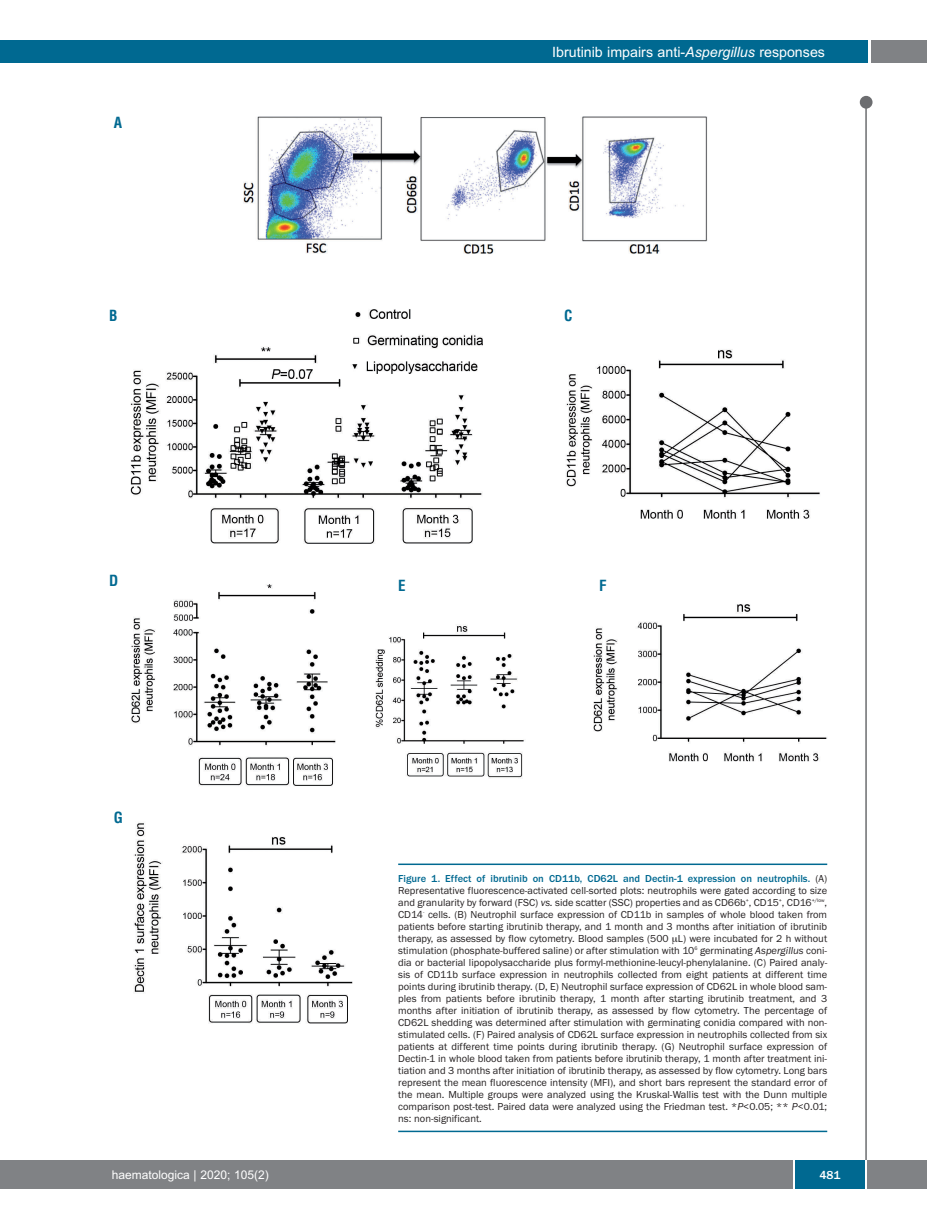
<style>
.page{position:relative;width:927px;height:1225px;background:#fff}
.page>*{position:absolute;margin:0;border:0;box-sizing:border-box;transform-origin:0 0}
.t1{font:700 condensed 15px "Helvetica";color:#006991}
.t2{font:14.25px "Arial";color:#fff}
.t3{font:12px "Arial";color:#fff}
.t4{font:500 12px "Franklin Gothic";color:#fff}
.t5{font:10.5px/12px "Franklin Gothic";color:#231f20;text-align:justify}
.s1{font-style:italic}
.s2{font-weight:500;color:#006991}
</style>
<div class="page">
<div style="left:860px;top:96px;width:12px;height:13px;background:#6c6d70;border-radius:50%"></div>
<hr style="left:865px;top:98px;width:2px;height:1062px;background:#6c6d70">
<div style="left:871px;top:40px;width:56px;height:22px;background:#808285"></div>
<div style="left:18px;top:40px;width:849px;height:22px;background:#006991"></div>
<div style="left:17px;top:1160px;width:910px;height:28px;background:#808285"></div>
<div style="left:795px;top:1160px;width:70px;height:28px;background:#006991"></div>
<hr style="left:793px;top:1160px;width:2px;height:28px;background:#fff">
<hr style="left:865px;top:1160px;width:2px;height:28px;background:#fff">
<div style="left:0;top:40px;width:19px;height:22px;background:#006991"></div>
<div style="left:0;top:1160px;width:18px;height:28px;background:#808285"></div>
<img style="left:130px;top:116px;width:697px;height:908px">
<hr style="left:398px;top:863px;width:429px;height:2px;background:#006991">
<hr style="left:398px;top:1130px;width:429px;height:2px;background:#006991">
<svg style="left:673px;top:937px;width:5px;height:7px"></svg>
<h1 class="t1" style="left:114px;top:115px;width:10px">A</h1>
<h2 class="t2" style="left:552px;top:44px;width:274px">Ibrutinib impairs anti-<span class="s1">Aspergillus</span> responses</h2>
<h1 class="t1" style="left:109px;top:307px;width:10px">B</h1>
<h1 class="t1" style="left:564px;top:307px;width:10px">C</h1>
<h1 class="t1" style="left:109px;top:572px;width:11px">D</h1>
<h1 class="t1" style="left:398px;top:577px;width:9px">E</h1>
<h1 class="t1" style="left:599px;top:577px;width:9px">F</h1>
<h1 class="t1" style="left:114px;top:809px;width:11px">G</h1>
<p class="t5" style="left:398px;top:872px;width:431px"><span class="s2">Figure 1. Effect of ibrutinib on CD11b, CD62L and Dectin-1 expression on neutrophils.</span> (A)<br>Representative fluorescence-activated cell-sorted plots: neutrophils were gated according to size and granularity by forward (FSC) <span class="s1">vs.</span> side scatter (SSC) properties and as CD66b<sup>+</sup>, CD15<sup>+</sup>, CD16<sup>+/low</sup>, CD14<sup>-</sup> cells. (B) Neutrophil surface expression of CD11b in samples of whole blood taken from patients before starting ibrutinib therapy, and 1 month and 3 months after initiation of ibrutinib therapy, as assessed by flow cytometry. Blood samples (500 L) were incubated for 2 h without stimulation (phosphate-buffered saline) or after stimulation with 10<sup>6</sup> germinating <span class="s1">Aspergillus</span> coni&shy;dia or bacterial lipopolysaccharide plus formyl-methionine-leucyl-phenylalanine. (C) Paired analy&shy;sis of CD11b surface expression in neutrophils collected from eight patients at different time points during ibrutinib therapy. (D, E) Neutrophil surface expression of CD62L in whole blood sam&shy;ples from patients before ibrutinib therapy, 1 month after starting ibrutinib treatment, and 3 months after initiation of ibrutinib therapy, as assessed by flow cytometry. The percentage of CD62L shedding was determined after stimulation with germinating conidia compared with non&shy;stimulated cells. (F) Paired analysis of CD62L surface expression in neutrophils collected from six patients at different time points during ibrutinib therapy. (G) Neutrophil surface expression of Dectin-1 in whole blood taken from patients before ibrutinib therapy, 1 month after treatment ini&shy;tiation and 3 months after initiation of ibrutinib therapy, as assessed by flow cytometry. Long bars represent the mean fluorescence intensity (MFI), and short bars represent the standard error of the mean. Multiple groups were analyzed using the Kruskal-Wallis test with the Dunn multiple comparison post-test. Paired data were analyzed using the Friedman test. *<span class="s1">P</span>&lt;0.05; ** <span class="s1">P</span>&lt;0.01; ns: non-significant.</p>
<p class="t3" style="left:112px;top:1167px;width:158px">haematologica | 2020; 105(2)</p>
<p class="t4" style="left:819px;top:1167px;width:22px">481</p>
</div>
